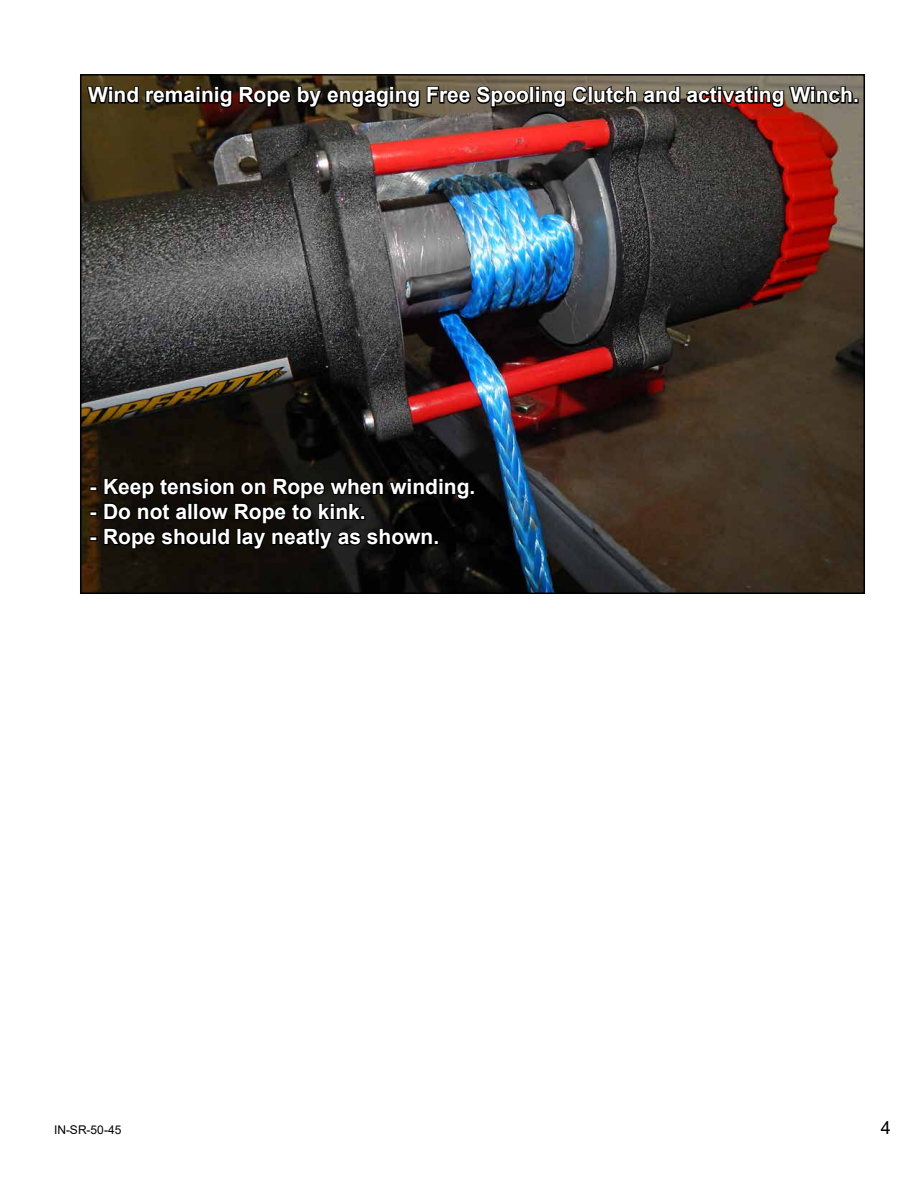
<style>
.page{position:relative;width:918px;height:1188px;background:#fff}
.page>*{position:absolute;margin:0;border:0;box-sizing:border-box;transform-origin:0 0}
.t1{font:700 21px "Arial";color:#fff}
.t2{font:18px "Arial";color:#000}
.t3{font:12px "Arial";color:#000}
</style>
<div class="page">
<img style="left:83px;top:77px;width:779px;height:514px">
<svg style="left:85px;top:74px;width:774px;height:36px;background:#3e3427"></svg>
<div style="left:90px;top:486px;width:8px;height:5px;border:2px solid #000"></div>
<div style="left:90px;top:511px;width:8px;height:5px;border:2px solid #000"></div>
<div style="left:90px;top:536px;width:8px;height:5px;border:2px solid #000"></div>
<svg style="left:102px;top:463px;width:373px;height:88px;background:#0b0a07"></svg>
<p class="t1" style="left:88px;top:80px;width:772px">Wind remainig Rope by engaging Free Spooling Clutch and activating Winch.</p>
<p class="t1" style="left:90px;top:472px;width:387px">- Keep tension on Rope when winding.</p>
<p class="t1" style="left:90px;top:497px;width:278px">- Do not allow Rope to kink.</p>
<p class="t1" style="left:90px;top:522px;width:351px">- Rope should lay neatly as shown.</p>
<p class="t3" style="left:54px;top:1122px;width:69px">IN-SR-50-45</p>
<p class="t2" style="left:881px;top:1115px;width:12px">4</p>
</div>
